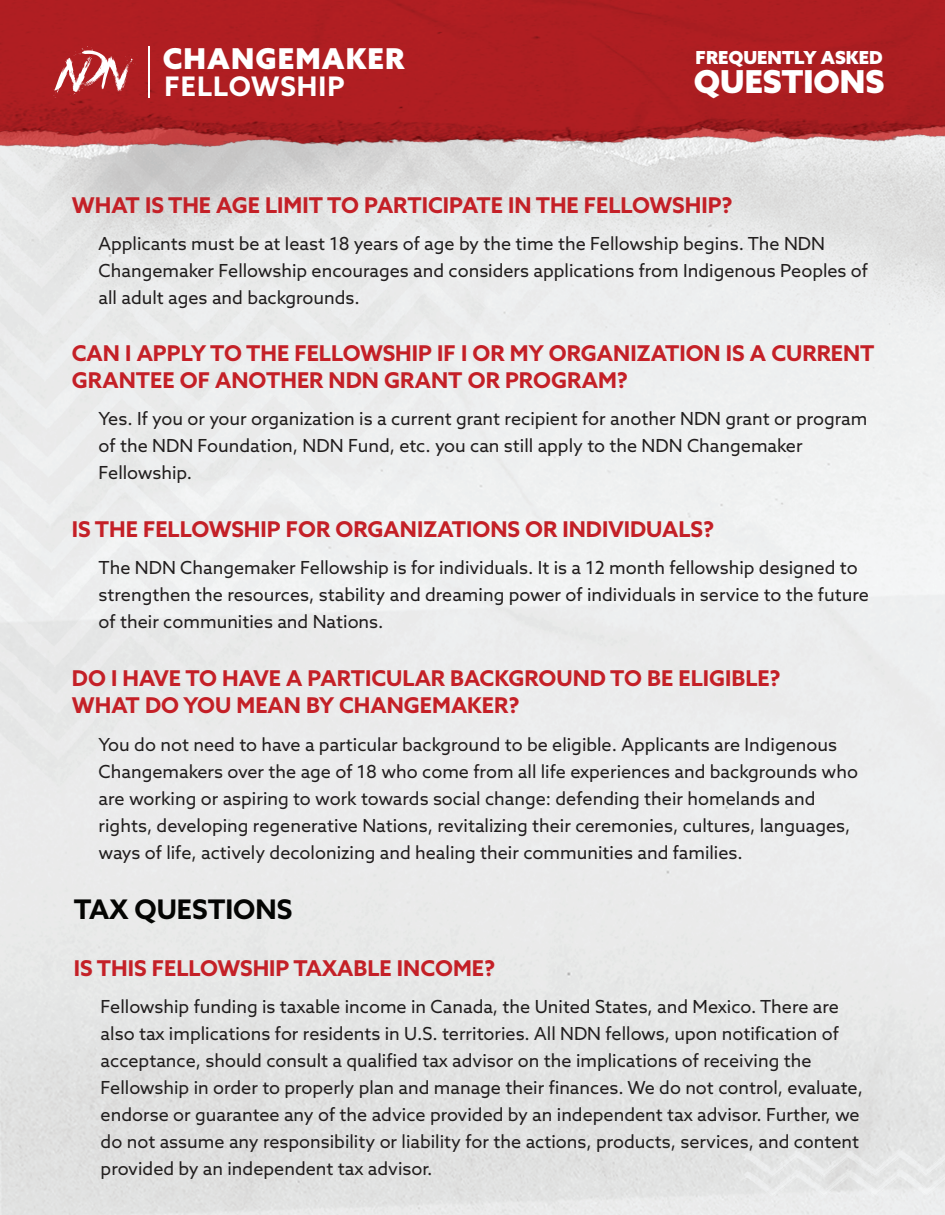
<style>
.page{position:relative;width:945px;height:1215px;background:#fff}
.page>*{position:absolute;margin:0;border:0;box-sizing:border-box;transform-origin:0 0}
.t1{font:900 31.65px "Azo Sans";color:#fff}
.t2{font:900 28.8px "Azo Sans";letter-spacing:.04em;color:#fff}
.t3{font:700 27px "Azo Sans";color:#040503}
.t4{font:700 27px "Azo Sans";letter-spacing:.04em;color:#fff}
.t5{font:700 21.75px/27px "Azo Sans";color:#c42027}
.t6{font:18px/27px "Azo Sans";color:#211e1e}
.t7{font:900 18px "Azo Sans";color:#fff}
</style>
<div class="page">
<img style="left:0;top:0;width:945px;height:1215px">
<hr style="left:148px;top:46px;width:2px;height:51px;background:#fff">
<svg style="left:54px;top:46px;width:84px;height:52px"></svg>
<h2 class="t2" style="left:163px;top:39px;width:243px">CHANGEMAKER</h2>
<h3 class="t4" style="left:165px;top:68px;width:182px">FELLOWSHIP</h3>
<p class="t7" style="left:696px;top:46px;width:188px">FREQUENTLY ASKED</p>
<h1 class="t1" style="left:694px;top:61px;width:192px">QUESTIONS</h1>
<p class="t5" style="left:72px;top:191px;width:662px">WHAT IS THE AGE LIMIT TO PARTICIPATE IN THE FELLOWSHIP?</p>
<p class="t6" style="left:99px;top:230px;width:771px">Applicants must be at least 18 years of age by the time the Fellowship begins. The NDN<br>Changemaker Fellowship encourages and considers applications from Indigenous Peoples of all adult ages and backgrounds.</p>
<p class="t5" style="left:72px;top:340px;width:804px">CAN I APPLY TO THE FELLOWSHIP IF I OR MY ORGANIZATION IS A CURRENT<br>GRANTEE OF ANOTHER NDN GRANT OR PROGRAM?</p>
<p class="t6" style="left:99px;top:405px;width:770px">Yes. If you or your organization is a current grant recipient for another NDN grant or program of the NDN Foundation, NDN Fund, etc. you can still apply to the NDN Changemaker<br>Fellowship.</p>
<p class="t5" style="left:72px;top:515px;width:644px">IS THE FELLOWSHIP FOR ORGANIZATIONS OR INDIVIDUALS?</p>
<p class="t6" style="left:99px;top:554px;width:772px">The NDN Changemaker Fellowship is for individuals. It is a 12 month fellowship designed to strengthen the resources, stability and dreaming power of individuals in service to the future of their communities and Nations.</p>
<p class="t5" style="left:72px;top:664px;width:710px">DO I HAVE TO HAVE A PARTICULAR BACKGROUND TO BE ELIGIBLE?<br>WHAT DO YOU MEAN BY CHANGEMAKER?</p>
<p class="t6" style="left:99px;top:731px;width:761px">You do not need to have a particular background to be eligible. Applicants are Indigenous Changemakers over the age of 18 who come from all life experiences and backgrounds who are working or aspiring to work towards social change: defending their homelands and rights, developing regenerative Nations, revitalizing their ceremonies, cultures, languages, ways of life, actively decolonizing and healing their communities and families.</p>
<h3 class="t3" style="left:74px;top:891px;width:220px">TAX QUESTIONS</h3>
<p class="t5" style="left:74px;top:954px;width:423px">IS THIS FELLOWSHIP TAXABLE INCOME?</p>
<p class="t6" style="left:101px;top:993px;width:764px">Fellowship funding is taxable income in Canada, the United States, and Mexico. There are also tax implications for residents in U.S. territories. All NDN fellows, upon notification of acceptance, should consult a qualified tax advisor on the implications of receiving the Fellowship in order to properly plan and manage their finances. We do not control, evaluate, endorse or guarantee any of the advice provided by an independent tax advisor. Further, we do not assume any responsibility or liability for the actions, products, services, and content provided by an independent tax advisor.</p>
</div>
